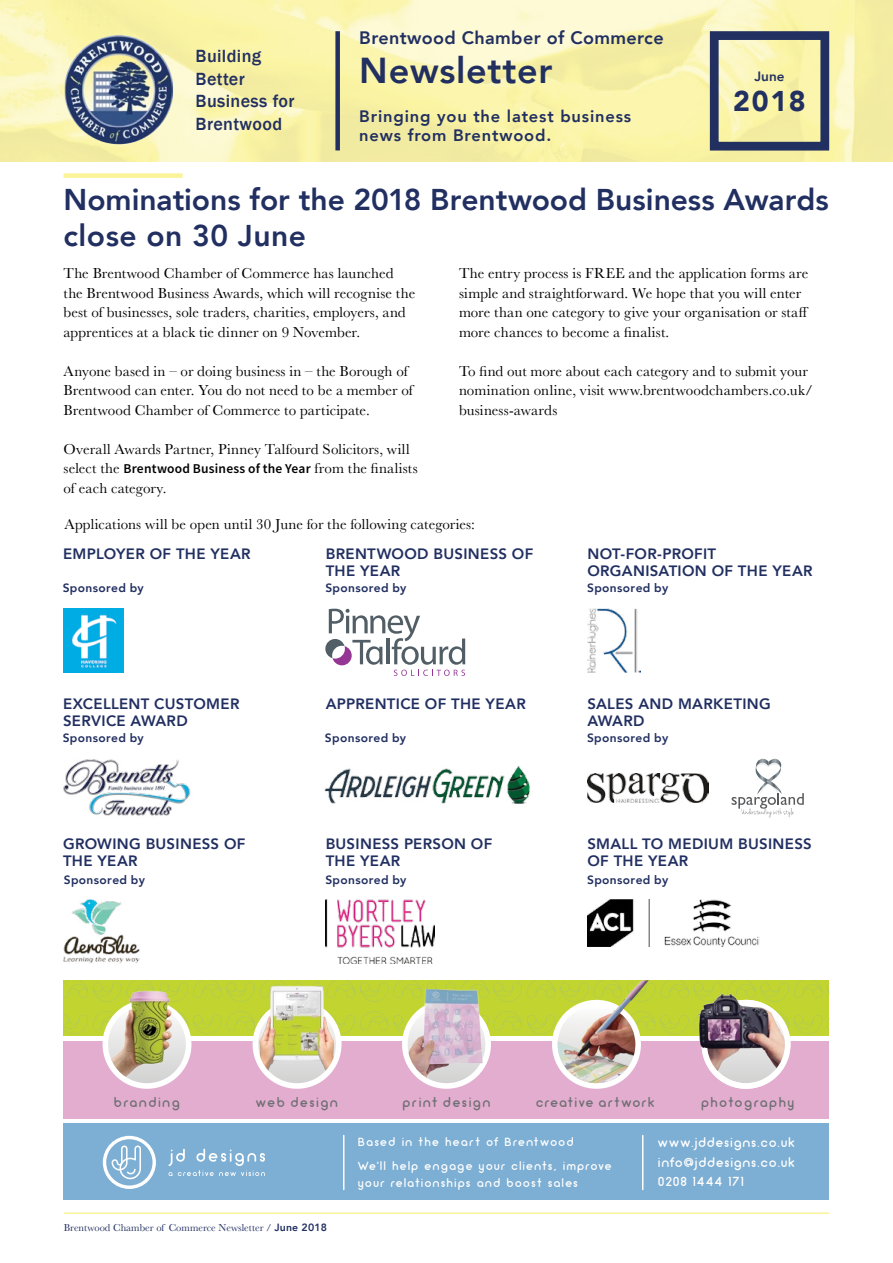
<style>
.page{position:relative;width:893px;height:1263px;background:#fff}
.page>*{position:absolute;margin:0;border:0;box-sizing:border-box;transform-origin:0 0}
.t1{font:800 36px "Avenir";letter-spacing:.02em;color:#212f61}
.t2{font:800 30px/36px "Avenir";color:#212f61}
.t3{font:900 28.5px "Avenir";color:#212f61}
.t4{font:500 18.15px/22.6px "Franklin Gothic";letter-spacing:.02em;color:#212f61}
.t5{font:800 18px "Avenir";letter-spacing:.02em;color:#212f61}
.t6{font:800 16.5px/19.5px "Avenir";letter-spacing:.05em;color:#212f61}
.t7{font:15px/19.5px "Baskerville";letter-spacing:.01em;color:#000}
.t8{font:800 15px/16.5px "Avenir";letter-spacing:.02em;color:#212f61}
.t9{font:13.5px "Arciform";letter-spacing:.155em;color:#6e6f72}
.t10{font:600 13.5px "Source Sans Pro";letter-spacing:.015em;color:#000}
.t11{font:800 13.5px "Avenir";color:#212f61}
.t12{font:13.2px/19.8px "Arciform";letter-spacing:.1em;color:#fff;text-align:justify}
.t13{font:800 12px "Avenir";letter-spacing:.03em;color:#212f61}
.t14{font:11.85px/24px "Arciform";letter-spacing:.135em;color:#fff}
.t15{font:10.5px "Baskerville";letter-spacing:.005em;color:#212f61}
.s1{font-family:"Baskerville";font-weight:400;font-size:15px}
.s2{font-family:"Avenir";font-weight:800}
</style>
<div class="page">
<svg style="left:0;top:0;width:893px;height:161px;background:#f8f3b1"></svg>
<div style="left:710px;top:31px;width:119px;height:120px;border:9px solid #212f61"></div>
<div style="left:335px;top:31px;width:5px;height:119px;background:#212f61"></div>
<div style="left:64px;top:1124px;width:765px;height:76px;background:#7daed3"></div>
<div style="left:64px;top:1041px;width:765px;height:78px;background:#e2adcf"></div>
<svg style="left:64px;top:980px;width:765px;height:54px;background:#c0d332"></svg>
<svg style="left:105px;top:1003px;width:84px;height:83px"></svg>
<div style="left:103px;top:1000px;width:88px;height:89px;border:6px solid #fff;border-radius:50%"></div>
<img style="left:108px;top:980px;width:78px;height:96px">
<div style="left:402px;top:1000px;width:89px;height:89px;border:6px solid #fff;border-radius:50%"></div>
<img style="left:408px;top:980px;width:77px;height:103px">
<div style="left:253px;top:1000px;width:88px;height:89px;border:6px solid #fff;border-radius:50%"></div>
<div style="left:552px;top:1000px;width:89px;height:89px;border:6px solid #fff;border-radius:50%"></div>
<img style="left:258px;top:980px;width:78px;height:103px">
<img style="left:558px;top:980px;width:94px;height:103px">
<svg style="left:704px;top:1003px;width:84px;height:83px"></svg>
<div style="left:701px;top:1000px;width:89px;height:89px;border:6px solid #fff;border-radius:50%"></div>
<svg style="left:168px;top:1149px;width:97px;height:27px"></svg>
<svg style="left:103px;top:1136px;width:53px;height:53px"></svg>
<img style="left:680px;top:989px;width:116px;height:82px">
<hr style="left:642px;top:1135px;width:1px;height:54px;background:#fff">
<hr style="left:343px;top:1135px;width:1px;height:54px;background:#fff">
<hr style="left:0;top:678px;width:1px;height:182px;background:#212f61">
<img style="left:65px;top:35px;width:108px;height:109px">
<div style="left:64px;top:173px;width:119px;height:5px;background:#fbf398"></div>
<hr style="left:64px;top:1212px;width:765px;height:2px;background:#fbf398">
<img style="left:325px;top:765px;width:205px;height:39px">
<img style="left:325px;top:900px;width:109px;height:64px">
<img style="left:64px;top:609px;width:60px;height:64px">
<img style="left:63px;top:759px;width:128px;height:57px">
<img style="left:63px;top:900px;width:77px;height:63px">
<img style="left:587px;top:609px;width:53px;height:63px">
<img style="left:587px;top:774px;width:122px;height:28px">
<svg style="left:732px;top:759px;width:72px;height:58px"></svg>
<img style="left:587px;top:900px;width:173px;height:46px">
<svg style="left:325px;top:609px;width:140px;height:67px"></svg>
<p class="t4" style="left:196px;top:45px;width:100px">Building<br>Better<br>Business for<br>Brentwood</p>
<p class="t5" style="left:359px;top:24px;width:306px">Brentwood Chamber of Commerce</p>
<h1 class="t1" style="left:359px;top:42px;width:195px">Newsletter</h1>
<p class="t6" style="left:359px;top:106px;width:273px">Bringing you the latest business news from Brentwood.</p>
<p class="t11" style="left:754px;top:65px;width:31px">June</p>
<h3 class="t3" style="left:733px;top:77px;width:74px">2018</h3>
<h2 class="t2" style="left:64px;top:181px;width:767px">Nominations for the 2018 Brentwood Business Awards close on 30 June</h2>
<p class="t7" style="left:64px;top:264px;width:353px">The Brentwood Chamber of Commerce has launched the Brentwood Business Awards, which will recognise the best of businesses, sole traders, charities, employers, and apprentices at a black tie dinner on 9 November.</p>
<p class="t7" style="left:64px;top:361px;width:351px">Anyone based in – or doing business in – the Borough of<br>Brentwood can enter. You do not need to be a member of<br>Brentwood Chamber of Commerce to participate.</p>
<p class="t7" style="left:64px;top:439px;width:348px">Overall Awards Partner, Pinney Talfourd Solicitors, will</p>
<p class="t10" style="left:64px;top:460px;width:356px"><span class="s1">select the</span> Brentwood Business of the Year <span class="s1">from the finalists</span></p>
<p class="t7" style="left:64px;top:478px;width:104px">of each category.</p>
<p class="t7" style="left:459px;top:264px;width:351px">The entry process is FREE and the application forms are simple and straightforward. We hope that you will enter more than one category to give your organisation or staff more chances to become a finalist.</p>
<p class="t7" style="left:459px;top:361px;width:356px">To find out more about each category and to submit your nomination online, visit www.brentwoodchambers.co.uk/ business-awards</p>
<p class="t7" style="left:65px;top:515px;width:412px">Applications will be open until 30 June for the following categories:</p>
<p class="t8" style="left:63px;top:546px;width:189px">EMPLOYER OF THE YEAR</p>
<p class="t8" style="left:326px;top:546px;width:209px">BRENTWOOD BUSINESS OF<br>THE YEAR</p>
<p class="t8" style="left:587px;top:546px;width:227px">NOT-FOR-PROFIT<br>ORGANISATION OF THE YEAR</p>
<p class="t13" style="left:63px;top:578px;width:83px">Sponsored by</p>
<p class="t13" style="left:325px;top:578px;width:83px">Sponsored by</p>
<p class="t13" style="left:587px;top:578px;width:83px">Sponsored by</p>
<p class="t8" style="left:63px;top:696px;width:178px">EXCELLENT CUSTOMER<br>SERVICE AWARD</p>
<p class="t8" style="left:326px;top:696px;width:202px">APPRENTICE OF THE YEAR</p>
<p class="t8" style="left:587px;top:696px;width:185px">SALES AND MARKETING<br>AWARD</p>
<p class="t13" style="left:63px;top:729px;width:83px">Sponsored by</p>
<p class="t13" style="left:325px;top:729px;width:83px">Sponsored by</p>
<p class="t13" style="left:587px;top:729px;width:83px">Sponsored by</p>
<p class="t8" style="left:63px;top:836px;width:184px">GROWING BUSINESS OF<br>THE YEAR</p>
<p class="t8" style="left:326px;top:836px;width:168px">BUSINESS PERSON OF<br>THE YEAR</p>
<p class="t8" style="left:587px;top:836px;width:226px">SMALL TO MEDIUM BUSINESS<br>OF THE YEAR</p>
<p class="t13" style="left:64px;top:870px;width:83px">Sponsored by</p>
<p class="t13" style="left:587px;top:870px;width:83px">Sponsored by</p>
<p class="t13" style="left:325px;top:870px;width:83px">Sponsored by</p>
<p class="t9" style="left:114px;top:1094px;width:67px">branding</p>
<p class="t9" style="left:403px;top:1094px;width:89px">print design</p>
<p class="t14" style="left:358px;top:1130px;width:254px">Based in the heart of Brentwood<br>We’ll help engage your clients, improve</p>
<p class="t14" style="left:358px;top:1170px;width:221px">your relationships and boost sales</p>
<p class="t9" style="left:256px;top:1094px;width:83px">web design</p>
<p class="t9" style="left:536px;top:1094px;width:120px">creative artwork</p>
<p class="t9" style="left:701px;top:1094px;width:94px">photography</p>
<p class="t12" style="left:658px;top:1132px;width:138px">www.jddesigns.co.uk info@jddesigns.co.uk 0208 1444 171</p>
<p class="t15" style="left:64px;top:1221px;width:265px">Brentwood Chamber of Commerce Newsletter / <span class="s2">June 2018</span></p>
</div>
